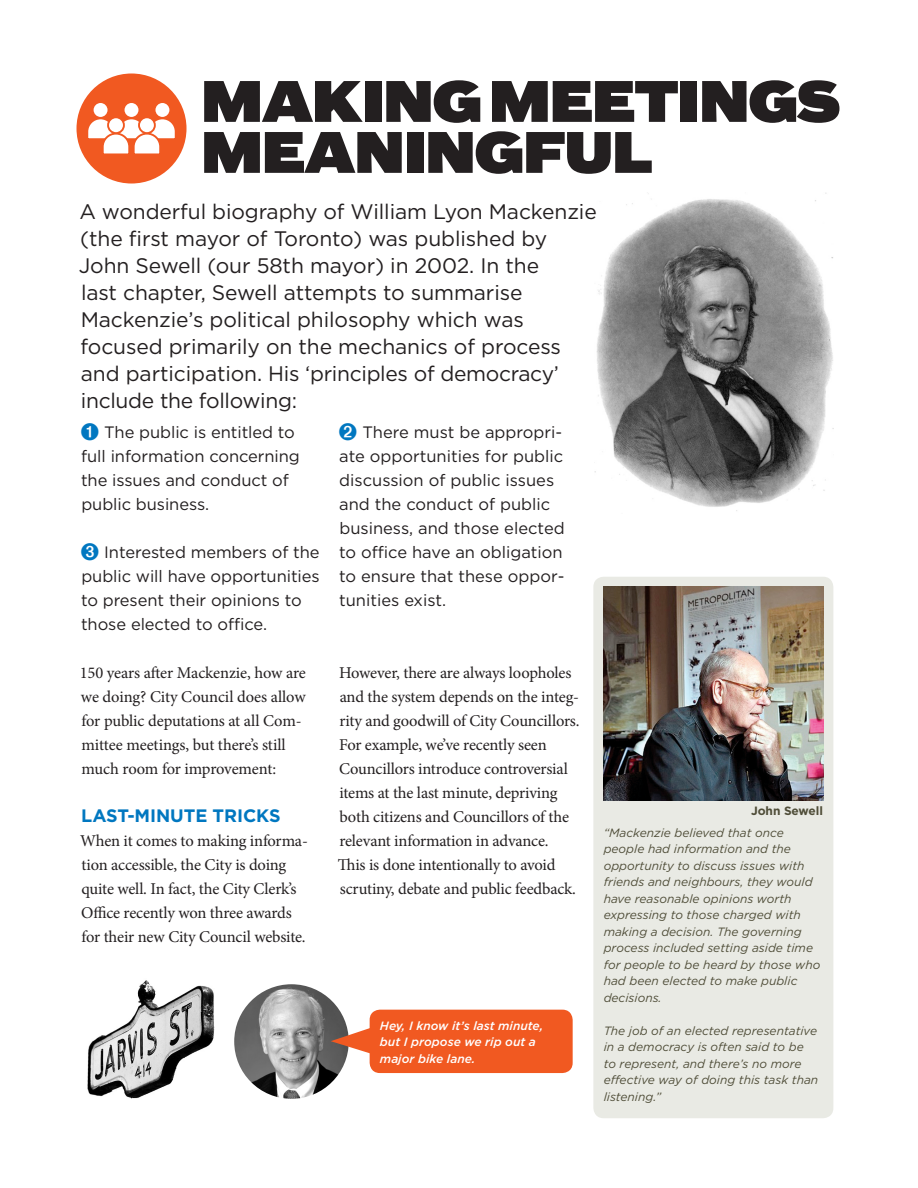
<style>
.page{position:relative;width:918px;height:1188px;background:#fff}
.page>*{position:absolute;margin:0;border:0;box-sizing:border-box;transform-origin:0 0}
.t1{font:54px/51px "Bau Super";letter-spacing:-.04em;color:#231f20}
.t2{font:21px/27px "Gotham HTF";letter-spacing:-.005em;color:#231f20}
.t3{font:700 18px "Gotham HTF";letter-spacing:-.005em;color:#0077c0}
.t4{font:16.5px/24px "Minion Pro";letter-spacing:-.01em;color:#231f20}
.t5{font:16.5px/24px "Gotham HTF";letter-spacing:-.005em;color:#231f20}
.t6{font:italic 12px/16.5px "Gotham HTF";color:#4f4d38}
.t7{font:italic 500 12px/16.5px "Gotham HTF";color:#fff}
.t8{font:700 12px "Gotham HTF";color:#4f4d38}
.s1{color:#0077c0}
</style>
<div class="page">
<img style="left:595px;top:193px;width:238px;height:318px">
<div style="left:77px;top:74px;width:110px;height:110px;background:#f15921;border-radius:50%"></div>
<div style="left:93px;top:102px;width:16px;height:16px;background:#fff;border-radius:50%"></div>
<div style="left:92px;top:101px;width:17px;height:18px;border:2px solid #f15921;border-radius:50%"></div>
<div style="left:124px;top:102px;width:15px;height:16px;background:#fff;border-radius:50%"></div>
<div style="left:123px;top:101px;width:17px;height:18px;border:2px solid #f15921;border-radius:50%"></div>
<div style="left:155px;top:102px;width:15px;height:16px;background:#fff;border-radius:50%"></div>
<div style="left:154px;top:101px;width:17px;height:18px;border:2px solid #f15921;border-radius:50%"></div>
<svg style="left:88px;top:116px;width:87px;height:38px"></svg>
<div style="left:139px;top:117px;width:16px;height:16px;background:#fff;border-radius:50%"></div>
<div style="left:138px;top:116px;width:18px;height:18px;border:2px solid #f15921;border-radius:50%"></div>
<img style="left:87px;top:980px;width:128px;height:119px">
<img style="left:234px;top:984px;width:115px;height:115px;border-radius:57px">
<svg style="left:331px;top:1024px;width:39px;height:35px"></svg>
<div style="left:370px;top:1010px;width:203px;height:63px;background:#f15921;border-radius:10px"></div>
<div style="left:593px;top:577px;width:240px;height:541px;background:#e9eae4;border-radius:10px"></div>
<img style="left:604px;top:587px;width:219px;height:213px">
<h1 class="t1" style="left:201px;top:75px;width:642px">MAKING MEETINGS<br>MEANINGFUL</h1>
<p class="t2" style="left:79px;top:197px;width:520px">A wonderful biography of William Lyon Mackenzie (the first mayor of Toronto) was published by John Sewell (our 58th mayor) in 2002. I n the<br>last chapter, Sewell attempts to summarise Mackenzie’s political philosophy which was focused primarily on the mechanics of process and participation. H is ‘principles of democracy’ include the following:</p>
<p class="t5" style="left:80px;top:420px;width:221px"><span class="s1">➊</span> The public is entitled to full information concerning the issues and conduct of public business.</p>
<p class="t5" style="left:80px;top:540px;width:241px"><span class="s1">➌</span> I nterested members of the public will have opportunities to present their opinions to those elected to office.</p>
<p class="t4" style="left:80px;top:661px;width:228px">150 years after Mackenzie, how are we doing? City Council does allow for public deputations at all Com&shy;mittee meetings, but there’s still much room for improvement:</p>
<p class="t3" style="left:81px;top:805px;width:201px">LAST-M INUTE TRICKS</p>
<p class="t4" style="left:80px;top:829px;width:229px">When it comes to making informa&shy;tion accessible, the City is doing quite well. In fact, the City Clerk’s Office recently won three awards for their new City Council website.</p>
<p class="t5" style="left:338px;top:420px;width:228px"><span class="s1">➋</span> There must be appropri&shy;ate opportunities for public discussion of public issues and the conduct of public business, and those elected to office have an obligation to ensure that these oppor&shy;tunities exist.</p>
<p class="t4" style="left:338px;top:661px;width:243px">However, there are always loopholes and the system depends on the integ&shy;rity and goodwill of City Councillors.<br>For example, we’ve recently seen Councillors introduce controversial items at the last minute, depriving both citizens and Councillors of the relevant information in advance.<br>This is done intentionally to avoid scrutiny, debate and public feedback.</p>
<p class="t7" style="left:380px;top:1017px;width:165px">Hey, I know it’s last minute, but I propose we rip out a major bike lane.</p>
<p class="t8" style="left:751px;top:804px;width:74px">JOHN SEWELL</p>
<p class="t6" style="left:604px;top:824px;width:218px">“Mackenzie believed that once people had information and the opportunity to discuss issues with friends and neighbours, they would have reasonable opinions worth expressing to those charged with making a decision. The governing process included setting aside time for people to be heard by those who had been elected to make public decisions.</p>
<p class="t6" style="left:604px;top:1022px;width:216px">The job of an elected representative in a democracy is often said to be to represent, and there’s no more effective way of doing this task than listening.”</p>
</div>
